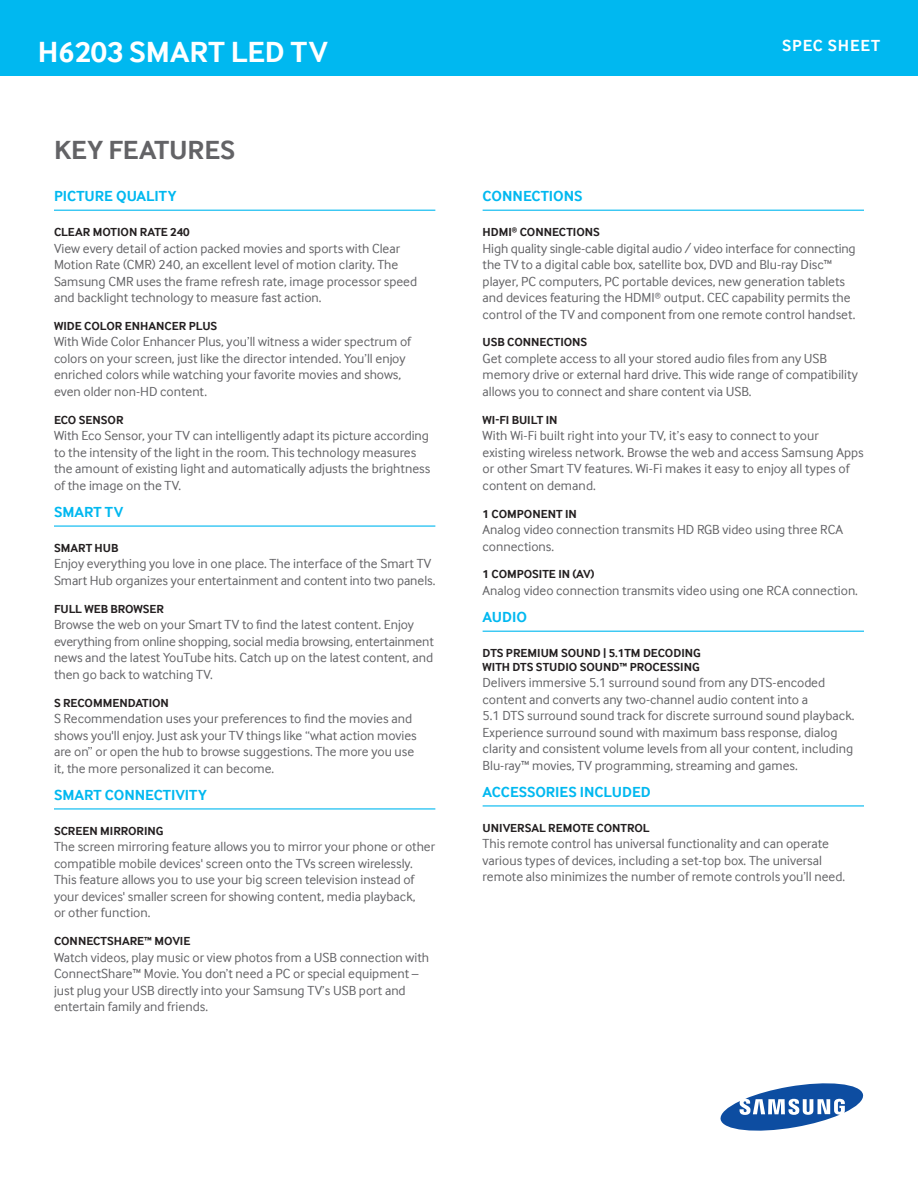
<style>
.page{position:relative;width:918px;height:1188px;background:#fff}
.page>*{position:absolute;margin:0;border:0;box-sizing:border-box;transform-origin:0 0}
.t1{font:700 30px "Samsung Inter Face";color:#fff}
.t2{font:700 27px "Samsung Inter Face";color:#636366}
.t3{font:700 16.5px "Samsung Inter Face";letter-spacing:.05em;color:#fff}
.t4{font:700 15px "Samsung Inter Face";color:#00b8f0}
.t5{font:13.5px/16.5px "Samsung Inter Face";color:#636366}
.t6{font:700 12px/13.5px "Samsung Inter Face";color:#231f20}
</style>
<div class="page">
<svg style="left:720px;top:1083px;width:144px;height:48px"></svg>
<div style="left:0;top:0;width:918px;height:76px;background:#00b8f0"></div>
<hr style="left:54px;top:210px;width:381px;height:1px;background:#00b8f0">
<hr style="left:54px;top:526px;width:381px;height:1px;background:#00b8f0">
<hr style="left:54px;top:808px;width:381px;height:2px;background:#00b8f0">
<hr style="left:483px;top:210px;width:381px;height:1px;background:#00b8f0">
<hr style="left:483px;top:631px;width:381px;height:1px;background:#00b8f0">
<hr style="left:483px;top:805px;width:381px;height:2px;background:#00b8f0">
<h1 class="t1" style="left:38px;top:34px;width:291px">H6203 SMART LED TV</h1>
<p class="t3" style="left:782px;top:36px;width:100px">SPEC SHEET</p>
<h2 class="t2" style="left:54px;top:134px;width:183px">KEY FEATURES</h2>
<p class="t4" style="left:54px;top:187px;width:124px">PICTURE QUALITY</p>
<p class="t6" style="left:54px;top:225px;width:57px">CLEAR MOTION</p>
<p class="t6" style="left:140px;top:225px;width:51px">RAT E 240</p>
<p class="t5" style="left:54px;top:240px;width:365px">View every detail of action packed movies and sports with Clear Motion Rate (CMR) 240, an excellent level of motion clarity. The Samsung CMR uses the frame refresh rate, image processor speed and backlight technology to measure fast action.</p>
<p class="t6" style="left:54px;top:319px;width:46px">WID E COLOR</p>
<p class="t6" style="left:125px;top:319px;width:9px">ENHANC</p>
<p class="t6" style="left:172px;top:319px;width:32px">ER PLUS</p>
<p class="t5" style="left:54px;top:334px;width:359px">With Wide Color Enhancer Plus, you’ll witness a wider spectrum of colors on your screen, just like the director intended. You’ll enjoy enriched colors while watching your favorite movies and shows, even older non-HD content.</p>
<p class="t6" style="left:54px;top:413px;width:71px">ECO SENSOR</p>
<p class="t5" style="left:54px;top:427px;width:378px">With Eco Sensor, your TV can intelligently adapt its picture according to the intensity of the light in the room. This technology measures the amount of existing light and automatically adjusts the brightness of the image on the TV.</p>
<p class="t4" style="left:54px;top:503px;width:71px">SMART TV</p>
<p class="t6" style="left:54px;top:541px;width:66px">SMART HUB</p>
<p class="t5" style="left:54px;top:556px;width:383px">Enjoy everything you love in one place. The interface of the Smart TV<br>Smart Hub organizes your entertainment and content into two panels.</p>
<p class="t6" style="left:54px;top:602px;width:112px">FULL WEB BROWSER</p>
<p class="t5" style="left:54px;top:616px;width:381px">Browse the web on your Smart TV to find the latest content. Enjoy everything from online shopping, social media browsing, entertainment news and the latest YouTube hits. Catch up on the latest content, and then go back to watching TV.</p>
<p class="t6" style="left:54px;top:696px;width:116px">S RECOMMENDATION</p>
<p class="t5" style="left:54px;top:710px;width:364px">S Recommendation uses your preferences to find the movies and shows you'll enjoy. Just ask your TV things like “what action movies are on” or open the hub to browse suggestions. The more you use it, the more personalized it can become.</p>
<p class="t4" style="left:54px;top:786px;width:154px">SMART CONNECTIVITY</p>
<p class="t6" style="left:54px;top:824px;width:64px">SCREEN MIRRORING</p>
<p class="t5" style="left:54px;top:839px;width:383px">The screen mirroring feature allows you to mirror your phone or other compatible mobile devices' screen onto the TVs screen wirelessly.<br>This feature allows you to use your big screen television instead of your devices' smaller screen for showing content, media playback,<br>or other function.</p>
<p class="t6" style="left:54px;top:934px;width:137px">CONNECTSHARE™ MOVIE</p>
<p class="t5" style="left:54px;top:949px;width:377px">Watch videos, play music or view photos from a USB connection with ConnectShare™ Movie. You don’t need a PC or special equipment – just plug your USB directly into your Samsung TV’s USB port and entertain family and friends.</p>
<p class="t4" style="left:483px;top:187px;width:102px">CONNECTIONS</p>
<p class="t6" style="left:483px;top:225px;width:119px">HDMI<sup>®</sup> CONNECTIONS</p>
<p class="t5" style="left:483px;top:240px;width:375px">High quality single-cable digital audio / video interface for connecting the TV to a digital cable box, satellite box, DVD and Blu-ray Disc™ player, PC computers, PC portable devices, new generation tablets and devices featuring the HDMI <sup>®</sup> output. CEC</p>
<p class="t5" style="left:483px;top:289px;width:374px;text-indent:249px">capability permits the control of the TV and component from one remote control handset.</p>
<p class="t6" style="left:483px;top:336px;width:106px">USB CONNECTIONS</p>
<p class="t5" style="left:483px;top:350px;width:377px">Get complete access to all your stored audio files from any USB memory drive or external hard drive. This wide range of compatibility allows you to connect and share content via USB.</p>
<p class="t6" style="left:483px;top:413px;width:76px">WI-FI BUILT IN</p>
<p class="t5" style="left:483px;top:427px;width:383px">With Wi-Fi built right into your TV, it’s easy to connect to your existing wireless network. Browse the web and access Samsung Apps or other Smart TV features. Wi-Fi makes it easy to enjoy all types of content on demand.</p>
<p class="t6" style="left:483px;top:507px;width:96px">1 COMPONENT IN</p>
<p class="t5" style="left:483px;top:521px;width:346px">Analog video connection transmits HD RGB video using three RCA connections.</p>
<p class="t6" style="left:483px;top:567px;width:113px">1 COMPOSITE IN (AV)</p>
<p class="t5" style="left:483px;top:582px;width:293px">Analog video connection transmits video using one RCA</p>
<p class="t5" style="left:792px;top:582px;width:67px">connection.</p>
<p class="t4" style="left:483px;top:608px;width:46px">AUDIO</p>
<p class="t6" style="left:483px;top:646px;width:220px">DTS PREMIUM SOUND | 5.1TM DECODING<br>WITH DTS STUDIO SOUND™ PROCESSING</p>
<p class="t5" style="left:483px;top:674px;width:373px">Delivers immersive 5.1 surround sound from any DTS-encoded content and converts any two-channel audio content into a<br>5.1 DTS surround sound track for discrete surround sound playback.<br>Experience surround sound with maximum bass response, dialog clarity and consistent volume levels from all your content, including Blu-ray™ movies, TV programming, streaming and games.</p>
<p class="t4" style="left:483px;top:783px;width:170px">ACCESSORIES INCLUDED</p>
<p class="t6" style="left:483px;top:821px;width:168px">UNIVERSAL REMOTE CONTROL</p>
<p class="t5" style="left:483px;top:836px;width:364px">This remote control has universal functionality and can operate various types of devices, including a set-top box. The universal remote also minimizes the number of remote controls you’ll need.</p>
</div>
